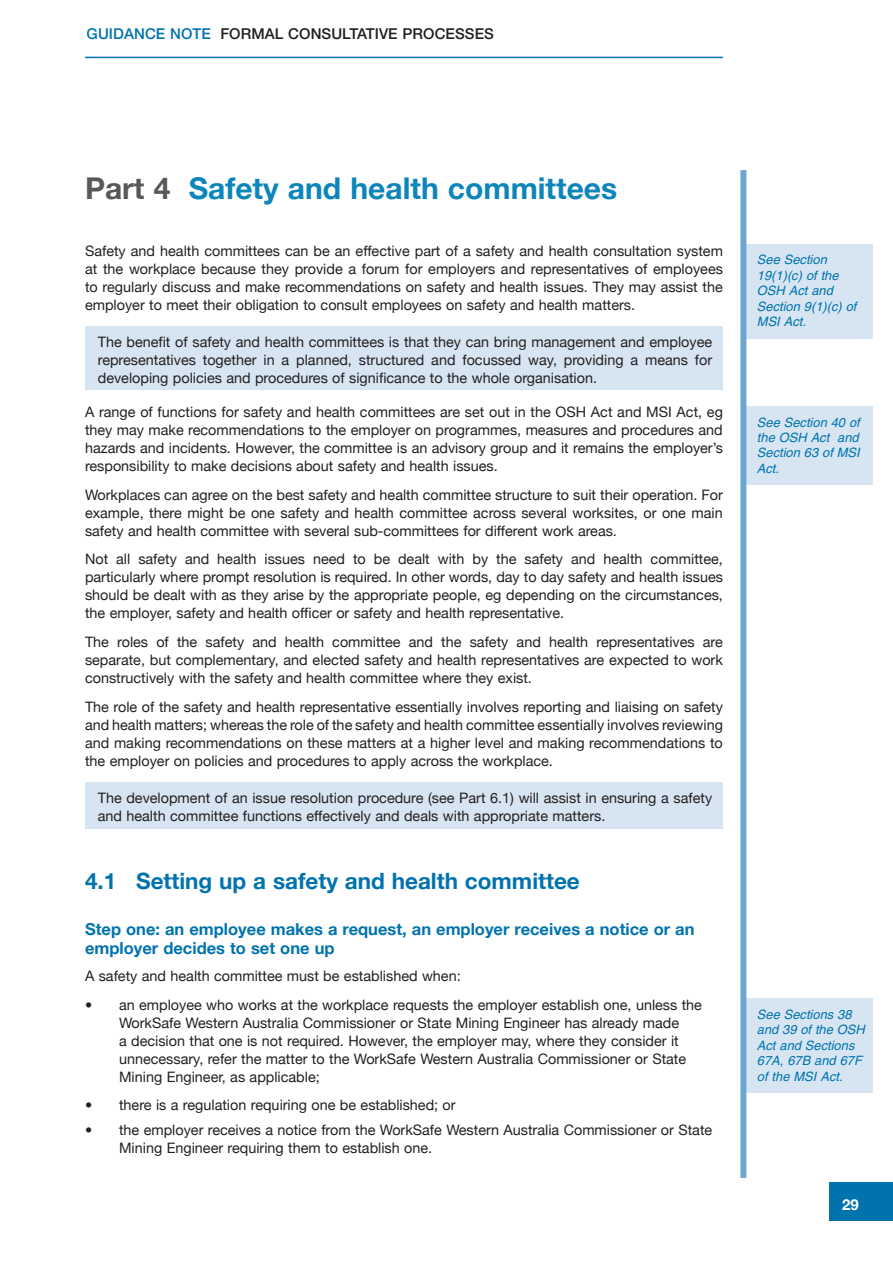
<style>
.page{position:relative;width:893px;height:1263px;background:#fff}
.page>*{position:absolute;margin:0;border:0;box-sizing:border-box;transform-origin:0 0}
.t1{font:700 30px "Helvetica Neue";color:#0c85bb}
.t2{font:700 22.5px "Helvetica Neue";color:#0073ae}
.t3{font:700 16.5px/19.8px "Helvetica Neue";color:#0073ae}
.t4{font:500 15px "Helvetica Neue";letter-spacing:.005em;color:#231f20}
.t5{font:700 15px "Helvetica Neue";color:#fff}
.t6{font:14.4px/18px "Helvetica Neue";color:#231f20;text-align:justify}
.t7{font:italic 12.9px/15.5px "Helvetica";color:#0073ae}
.s1{color:#0073ae}
.s2{color:#57585a}
</style>
<div class="page">
<div style="left:829px;top:1182px;width:64px;height:38px;background:#0073ae"></div>
<hr style="left:85px;top:57px;width:638px;height:1px;background:#0073ae">
<div style="left:85px;top:326px;width:638px;height:64px;background:#d7e5f2"></div>
<div style="left:85px;top:782px;width:638px;height:47px;background:#d7e5f2"></div>
<div style="left:744px;top:243px;width:129px;height:95px;background:#d7e5f2"></div>
<div style="left:744px;top:406px;width:129px;height:78px;background:#d7e5f2"></div>
<div style="left:744px;top:998px;width:129px;height:95px;background:#d7e5f2"></div>
<div style="left:740px;top:170px;width:6px;height:1008px;background:#6da7d1"></div>
<p class="t4" style="left:87px;top:24px;width:409px"><span class="s1">GUIDANCE NOTE</span> FORMAL CONSULTATIVE PROCESSES</p>
<h1 class="t1" style="left:85px;top:170px;width:534px"><span class="s2">Part 4</span> Safety and health committees</h1>
<p class="t6" style="left:85px;top:241px;width:639px">Safety and health committees can be an effective part of a safety and health consultation system at the workplace because they provide a forum for employers and representatives of employees to regularly discuss and make recommendations on safety and health issues. They may assist the employer to meet their obligation to consult employees on safety and health matters.</p>
<p class="t6" style="left:98px;top:332px;width:616px">The benefit of safety and health committees is that they can bring management and employee representatives together in a planned, structured and focussed way, providing a means for developing policies and procedures of significance to the whole organisation.</p>
<p class="t6" style="left:85px;top:403px;width:639px">A range of functions for safety and health committees are set out in the OSH Act and MSI Act, eg they may make recommendations to the employer on programmes, measures and procedures and hazards and incidents. However, the committee is an advisory group and it remains the employer’s responsibility to make decisions about safety and health issues.</p>
<p class="t6" style="left:85px;top:485px;width:639px">Workplaces can agree on the best safety and health committee structure to suit their operation. For example, there might be one safety and health committee across several worksites, or one main safety and health committee with several sub-committees for different work areas.</p>
<p class="t6" style="left:85px;top:550px;width:639px">Not all safety and health issues need to be dealt with by the safety and health committee, particularly where prompt resolution is required. In other words, day to day safety and health issues should be dealt with as they arise by the appropriate people, eg depending on the circumstances, the employer, safety and health officer or safety and health representative.</p>
<p class="t6" style="left:85px;top:633px;width:639px">The roles of the safety and health committee and the safety and health representatives are separate, but complementary, and elected safety and health representatives are expected to work constructively with the safety and health committee where they exist.</p>
<p class="t6" style="left:85px;top:697px;width:639px">The role of the safety and health representative essentially involves reporting and liaising on safety and health matters; whereas the role of the safety and health committee essentially involves reviewing and making recommendations on these matters at a higher level and making recommendations to the employer on policies and procedures to apply across the workplace.</p>
<p class="t6" style="left:98px;top:789px;width:616px">The development of an issue resolution procedure (see Part 6.1) will assist in ensuring a safety and health committee functions effectively and deals with appropriate matters.</p>
<h2 class="t2" style="left:85px;top:867px;width:496px">4.1 Setting up a safety and health committee</h2>
<p class="t3" style="left:85px;top:918px;width:611px">Step one: an employee makes a request, an employer receives a notice or an employer decides to set one up</p>
<p class="t6" style="left:85px;top:967px;width:377px">A safety and health committee must be established when:</p>
<p class="t6" style="left:119px;top:995px;width:584px;text-align:left;text-indent:-34px">• an employee who works at the workplace requests the employer establish one, unless the WorkSafe Western Australia Commissioner or State Mining Engineer has already made<br>a decision that one is not required. However, the employer may, where they consider it unnecessary, refer the matter to the WorkSafe Western Australia Commissioner or State Mining Engineer, as applicable;</p>
<p class="t6" style="left:85px;top:1096px;width:372px">• there is a regulation requiring one be established; or</p>
<p class="t6" style="left:119px;top:1120px;width:595px;text-indent:-34px">• the employer receives a notice from the WorkSafe Western Australia Commissioner or State<br>Mining Engineer requiring them to establish one.</p>
<p class="t7" style="left:757px;top:252px;width:101px">See Section<br>19(1)(c) of the<br>OSH Act and<br>Section 9(1)(c) of<br>MSI Act.</p>
<p class="t7" style="left:757px;top:414px;width:104px;text-align:justify">See Section 40 of the OSH Act and Section 63 of MSI Act.</p>
<p class="t7" style="left:757px;top:1006px;width:109px">See Sections 38 and 39 of the OSH<br>Act and Sections<br>67A, 67B and 67F of the MSI Act.</p>
<p class="t5" style="left:842px;top:1195px;width:18px">29</p>
</div>
